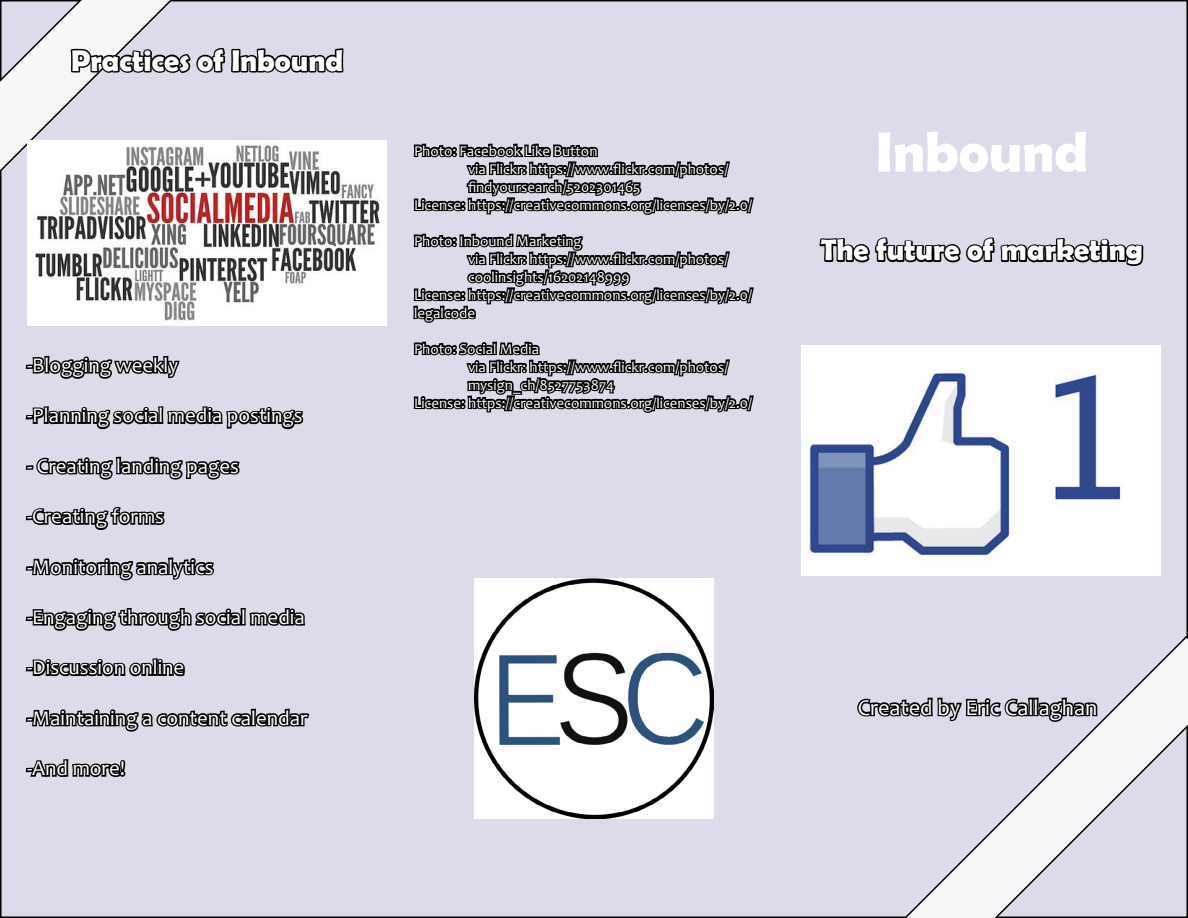
<style>
.page{position:relative;width:1188px;height:918px;background:#fff}
.page>*{position:absolute;margin:0;border:0;box-sizing:border-box;transform-origin:0 0}
.t1{font:700 57px "Berlin Sans FB Demi";color:#fff}
.t2{font:700 30px "Berlin Sans FB Demi";color:#fff}
.t3{font:22.5px "Candara";color:#fff}
.t4{font:21px "Candara";color:#fff}
.t5{font:15px "Candara";color:#fff}
</style>
<div class="page">
<div style="left:1px;top:1px;width:1186px;height:916px;background:#dcdbea"></div>
<svg style="left:895px;top:635px;width:293px;height:283px"></svg>
<svg style="left:819px;top:237px;width:325px;height:29px"></svg>
<svg style="left:857px;top:696px;width:242px;height:28px"></svg>
<img style="left:27px;top:140px;width:360px;height:185px">
<img style="left:801px;top:346px;width:360px;height:230px">
<svg style="left:0;top:0;width:345px;height:171px"></svg>
<img style="left:474px;top:579px;width:240px;height:239px">
<svg style="left:26px;top:355px;width:154px;height:24px"></svg>
<svg style="left:26px;top:406px;width:278px;height:24px"></svg>
<svg style="left:26px;top:456px;width:214px;height:24px"></svg>
<svg style="left:26px;top:507px;width:139px;height:23px"></svg>
<svg style="left:26px;top:557px;width:188px;height:24px"></svg>
<svg style="left:26px;top:607px;width:279px;height:24px"></svg>
<svg style="left:26px;top:658px;width:159px;height:19px"></svg>
<svg style="left:26px;top:708px;width:284px;height:24px"></svg>
<svg style="left:26px;top:759px;width:100px;height:19px"></svg>
<svg style="left:413px;top:143px;width:341px;height:270px"></svg>
<h2 class="t2" style="left:71px;top:43px;width:274px">Practices of Inbound</h2>
<h3 class="t4" style="left:27px;top:352px;width:153px">-Blogging weekly</h3>
<h3 class="t4" style="left:27px;top:402px;width:277px">-Planning social media postings</h3>
<h3 class="t4" style="left:27px;top:453px;width:214px">- Creating landing pages</h3>
<h3 class="t4" style="left:27px;top:503px;width:139px">-Creating forms</h3>
<h3 class="t4" style="left:27px;top:554px;width:188px">-Monitoring analytics</h3>
<h3 class="t4" style="left:27px;top:604px;width:279px">-Engaging through social media</h3>
<h3 class="t4" style="left:27px;top:654px;width:159px">-Discussion online</h3>
<h3 class="t4" style="left:27px;top:705px;width:282px">-Maintaining a content calendar</h3>
<h3 class="t4" style="left:27px;top:755px;width:100px">-And more!</h3>
<p class="t5" style="left:414px;top:141px;width:185px">Photo: Facebook Like Button</p>
<p class="t5" style="left:468px;top:159px;width:262px">via Flickr: https://www.flickr.com/photos/</p>
<p class="t5" style="left:468px;top:177px;width:174px">findyoursearch/5202301465</p>
<p class="t5" style="left:414px;top:195px;width:340px">License: https://creativecommons.org/licenses/by/2.0/</p>
<p class="t5" style="left:414px;top:231px;width:169px">Photo: Inbound Marketing</p>
<p class="t5" style="left:468px;top:249px;width:262px">via Flickr: https://www.flickr.com/photos/</p>
<p class="t5" style="left:468px;top:267px;width:163px">coolinsights/16202148999</p>
<p class="t5" style="left:414px;top:285px;width:340px">License: https://creativecommons.org/licenses/by/2.0/</p>
<p class="t5" style="left:414px;top:303px;width:63px">legalcode</p>
<p class="t5" style="left:414px;top:339px;width:127px">Photo: Social Media</p>
<p class="t5" style="left:468px;top:357px;width:262px">via Flickr: https://www.flickr.com/photos/</p>
<p class="t5" style="left:468px;top:375px;width:148px">mysign_ch/8527753874</p>
<p class="t5" style="left:414px;top:393px;width:340px">License: https://creativecommons.org/licenses/by/2.0/</p>
<h1 class="t1" style="left:876px;top:119px;width:214px">Inbound</h1>
<h2 class="t2" style="left:821px;top:233px;width:324px">The future of marketing</h2>
<h3 class="t3" style="left:858px;top:693px;width:241px">Created by Eric Callaghan</h3>
</div>
